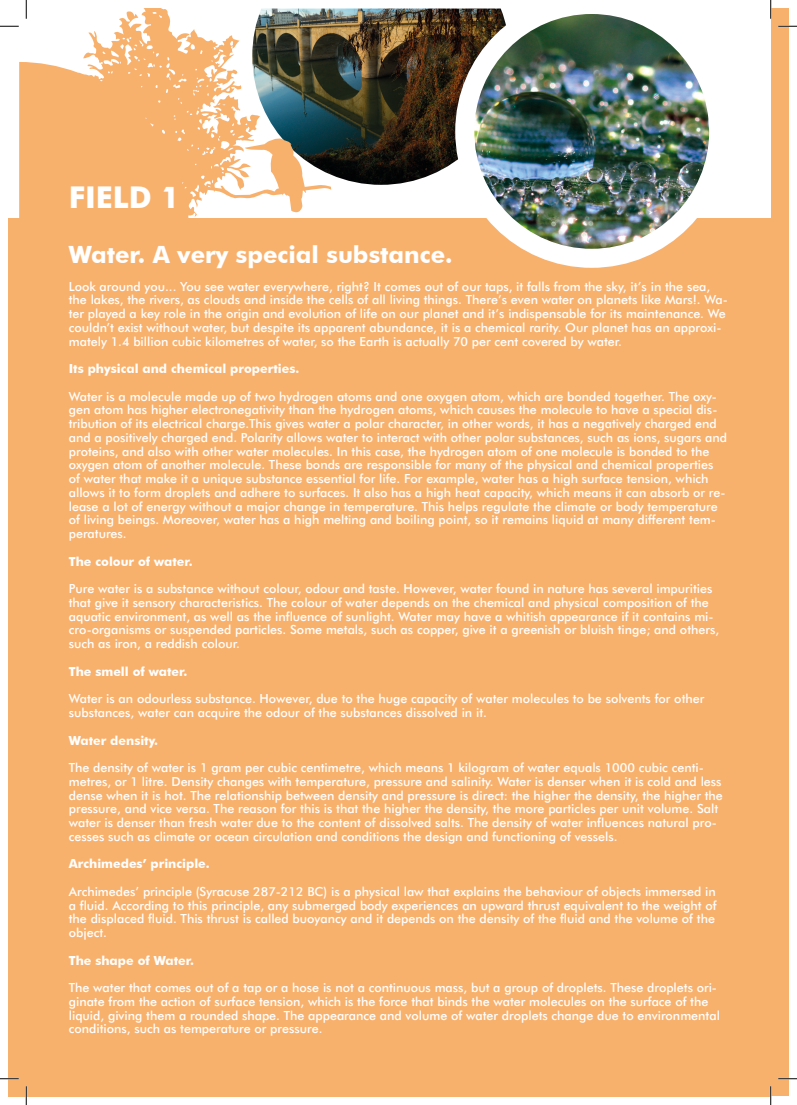
<style>
.page{position:relative;width:797px;height:1105px;background:#fff}
.page>*{position:absolute;margin:0;border:0;box-sizing:border-box;transform-origin:0 0}
.t1{font:700 30px "Futura BT";color:#fff}
.t2{font:700 23.75px "Futura BT";color:#fff}
.t3{font:500 12.5px/13.8px "Futura BT";color:#fff}
.t4{font:700 12.5px "Futura BT";color:#fff}
</style>
<div class="page">
<img style="left:331px;top:9px;width:124px;height:176px">
<svg style="left:19px;top:9px;width:312px;height:209px;fill:#f8b16d"></svg>
<div style="left:9px;top:218px;width:761px;height:878px;background:#f8b16d"></div>
<div style="left:770px;top:9px;width:18px;height:1087px;background:#f8b16d"></div>
<svg style="left:455px;top:9px;width:255px;height:259px"></svg>
<img style="left:474px;top:14px;width:235px;height:235px;border-radius:117px">
<svg style="left:0;top:25px;width:19px;height:2px"></svg>
<svg style="left:778px;top:25px;width:19px;height:2px"></svg>
<svg style="left:0;top:1078px;width:19px;height:1px"></svg>
<svg style="left:778px;top:1078px;width:19px;height:1px"></svg>
<svg style="left:25px;top:0;width:2px;height:19px"></svg>
<svg style="left:25px;top:1086px;width:2px;height:19px"></svg>
<svg style="left:770px;top:0;width:1px;height:19px"></svg>
<svg style="left:770px;top:1086px;width:1px;height:19px"></svg>
<p class="t1" style="left:69px;top:179px;width:113px">FIELD 1</p>
<p class="t2" style="left:69px;top:240px;width:385px">Water. A very special substance.</p>
<p class="t3" style="left:69px;top:279px;width:660px">Look around you... You see water everywhere, right? It comes out of our taps, it falls from the sky, it’s in the sea, the lakes, the rivers, as clouds and inside the cells of all living things. There’s even water on planets like Mars!. Wa&shy;ter played a key role in the origin and evolution of life on our planet and it’s indispensable for its maintenance. We couldn’t exist without water, but despite its apparent abundance, it is a chemical rarity. Our planet has an approxi&shy;mately 1.4 billion cubic kilometres of water, so the Earth is actually 70 per cent covered by water.</p>
<p class="t4" style="left:69px;top:361px;width:232px">Its physical and chemical properties.</p>
<p class="t3" style="left:69px;top:389px;width:659px">Water is a molecule made up of two hydrogen atoms and one oxygen atom, which are bonded together. The oxy&shy;gen atom has higher electronegativity than the hydrogen atoms, which causes the molecule to have a special dis&shy;tribution of its electrical charge.This gives water a polar character, in other words, it has a negatively charged end and a positively charged end. Polarity allows water to interact with other polar substances, such as ions, sugars and proteins, and also with other water molecules. In this case, the hydrogen atom of one molecule is bonded to the oxygen atom of another molecule. These bonds are responsible for many of the physical and chemical properties of water that make it a unique substance essential for life. For example, water has a high surface tension, which allows it to form droplets and adhere to surfaces. It also has a high heat capacity, which means it can absorb or re&shy;lease a lot of energy without a major change in temperature. This helps regulate the climate or body temperature of living beings. Moreover, water has a high melting and boiling point, so it remains liquid at many different tem&shy;peratures.</p>
<p class="t4" style="left:69px;top:554px;width:125px">The colour of water.</p>
<p class="t3" style="left:69px;top:582px;width:652px">Pure water is a substance without colour, odour and taste. However, water found in nature has several impurities that give it sensory characteristics. The colour of water depends on the chemical and physical composition of the aquatic environment, as well as the influence of sunlight. Water may have a whitish appearance if it contains mi&shy;cro-organisms or suspended particles. Some metals, such as copper, give it a greenish or bluish tinge; and others, such as iron, a reddish colour.</p>
<p class="t4" style="left:69px;top:664px;width:120px">The smell of water.</p>
<p class="t3" style="left:69px;top:692px;width:637px">Water is an odourless substance. However, due to the huge capacity of water molecules to be solvents for other substances, water can acquire the odour of the substances dissolved in it.</p>
<p class="t4" style="left:69px;top:732px;width:91px">Water density.</p>
<p class="t3" style="left:69px;top:760px;width:655px">The density of water is 1 gram per cubic centimetre, which means 1 kilogram of water equals 1000 cubic centi&shy;metres, or 1 litre. Density changes with temperature, pressure and salinity. Water is denser when it is cold and less dense when it is hot. The relationship between density and pressure is direct: the higher the density, the higher the pressure, and vice versa. The reason for this is that the higher the density, the more particles per unit volume. Salt water is denser than fresh water due to the content of dissolved salts. The density of water influences natural pro&shy;cesses such as climate or ocean circulation and conditions the design and functioning of vessels.</p>
<p class="t4" style="left:69px;top:856px;width:142px">Archimedes’ principle.</p>
<p class="t3" style="left:69px;top:884px;width:649px">Archimedes’ principle (Syracuse 287-212 BC) is a physical law that explains the behaviour of objects immersed in a fluid. According to this principle, any submerged body experiences an upward thrust equivalent to the weight of the displaced fluid. This thrust is called buoyancy and it depends on the density of the fluid and the volume of the object.</p>
<p class="t4" style="left:69px;top:952px;width:127px">The shape of Water.</p>
<p class="t3" style="left:69px;top:980px;width:652px">The water that comes out of a tap or a hose is not a continuous mass, but a group of droplets. These droplets ori&shy;ginate from the action of surface tension, which is the force that binds the water molecules on the surface of the liquid, giving them a rounded shape. The appearance and volume of water droplets change due to environmental conditions, such as temperature or pressure.</p>
</div>
